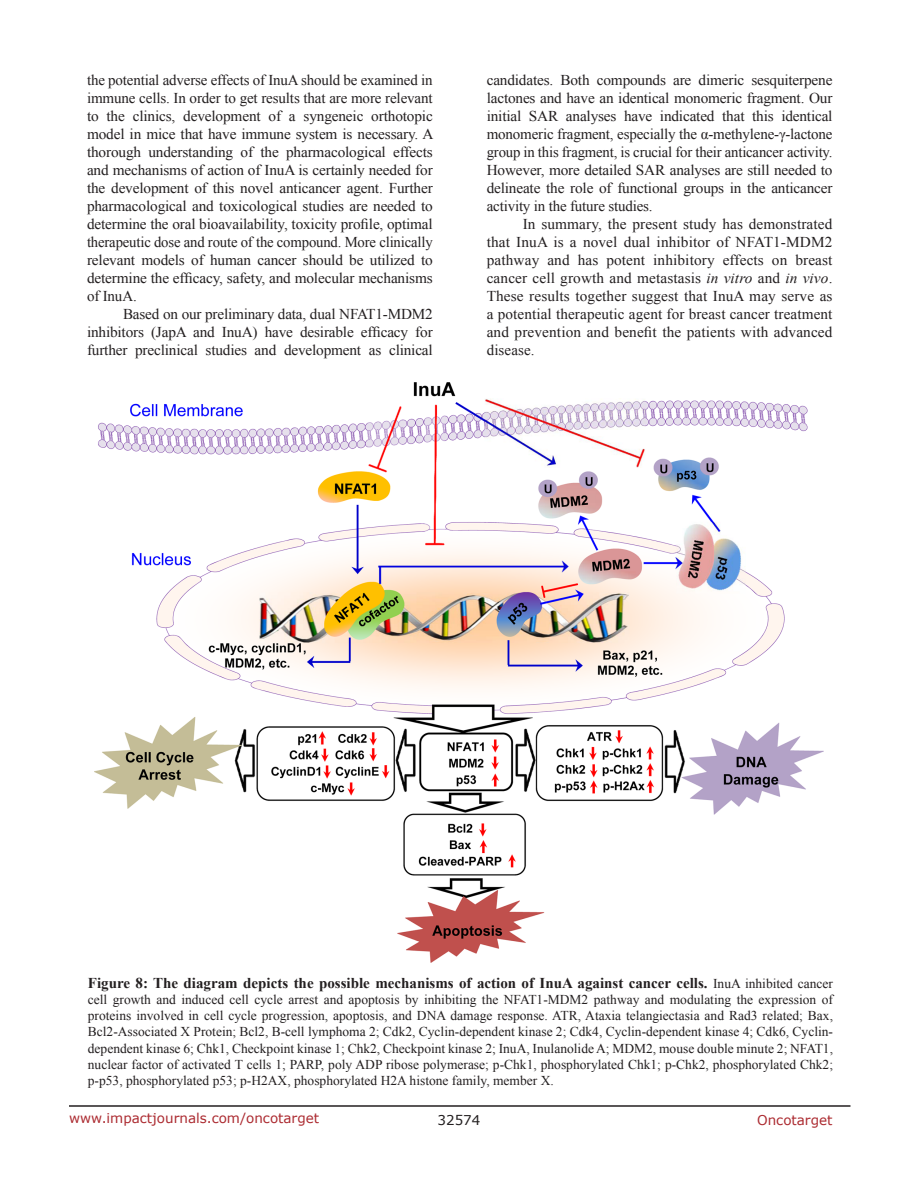
<style>
.page{position:relative;width:918px;height:1188px;background:#fff}
.page>*{position:absolute;margin:0;border:0;box-sizing:border-box;transform-origin:0 0}
.BodyText{font:15px/18px "Times New Roman";letter-spacing:-.01em;color:#231f20;text-align:justify}
.FigureText{font:700 15px "Times New Roman";color:#231f20}
.FigureText-2{font:13.5px/16.2px "Times New Roman";color:#231f20;text-align:justify}
.t1{font:13.5px "Verdana";color:#ac2b31}
.t2{font:13.5px "Verdana";color:#231f20}
.s1{font-style:italic}
.s2{font-weight:400;font-size:13.5px}
</style>
<div class="page">
<hr style="left:69px;top:1105px;width:781px;height:2px;background:#231f20">
<img style="left:95px;top:382px;width:728px;height:580px">
<p class="BodyText" style="left:87px;top:71px;width:348px">the potential adverse effects of InuA should be examined in immune cells. In order to get results that are more relevant to the clinics, development of a syngeneic orthotopic model in mice that have immune system is necessary. A thorough understanding of the pharmacological effects and mechanisms of action of InuA is certainly needed for the development of this novel anticancer agent. Further pharmacological and toxicological studies are needed to determine the oral bioavailability, toxicity profile, optimal therapeutic dose and route of the compound. More clinically relevant models of human cancer should be utilized to determine the efficacy, safety, and molecular mechanisms of InuA.</p>
<p class="BodyText" style="left:87px;top:305px;width:347px;text-indent:36px">Based on our preliminary data, dual NFAT1-MDM2 inhibitors (JapA and InuA) have desirable efficacy for further preclinical studies and development as clinical</p>
<p class="BodyText" style="left:487px;top:71px;width:347px">candidates. Both compounds are dimeric sesquiterpene lactones and have an identical monomeric fragment. Our initial SAR analyses have indicated that this identical monomeric fragment, especially the α-methylene-γ-lactone group in this fragment, is crucial for their anticancer activity.<br>However, more detailed SAR analyses are still needed to delineate the role of functional groups in the anticancer activity in the future studies.</p>
<p class="BodyText" style="left:487px;top:215px;width:347px;text-indent:36px">In summary, the present study has demonstrated that InuA is a novel dual inhibitor of NFAT1-MDM2 pathway and has potent inhibitory effects on breast cancer cell growth and metastasis <span class="s1">in vitro</span> and <span class="s1">in vivo</span>.<br>These results together suggest that InuA may serve as a potential therapeutic agent for breast cancer treatment and prevention and benefit the patients with advanced disease.</p>
<p class="FigureText" style="left:88px;top:972px;width:747px">Figure 8: The diagram depicts the possible mechanisms of action of InuA against cancer cells. <span class="s2">InuA inhibited cancer</span></p>
<p class="FigureText-2" style="left:88px;top:991px;width:747px">cell growth and induced cell cycle arrest and apoptosis by inhibiting the NFAT1-MDM2 pathway and modulating the expression of proteins involved in cell cycle progression, apoptosis, and DNA damage response. ATR, Ataxia telangiectasia and Rad3 related; Bax, Bcl2-Associated X Protein; Bcl2, B-cell lymphoma 2; Cdk2, Cyclin-dependent kinase 2; Cdk4, Cyclin-dependent kinase 4; Cdk6, Cyclin&shy;dependent kinase 6; Chk1, Checkpoint kinase 1; Chk2, Checkpoint kinase 2; InuA, Inulanolide A; MDM2, mouse double minute 2; NFAT1, nuclear factor of activated T cells 1; PARP, poly ADP ribose polymerase; p-Chk1, phosphorylated Chk1; p-Chk2, phosphorylated Chk2; p-p53, phosphorylated p53; p-H2AX, phosphorylated H2A histone family, member X.</p>
<p class="t1" style="left:69px;top:1109px;width:252px">www.impactjournals.com/oncotarget</p>
<p class="t2" style="left:438px;top:1111px;width:44px">32574</p>
<p class="t1" style="left:757px;top:1111px;width:77px">Oncotarget</p>
</div>
